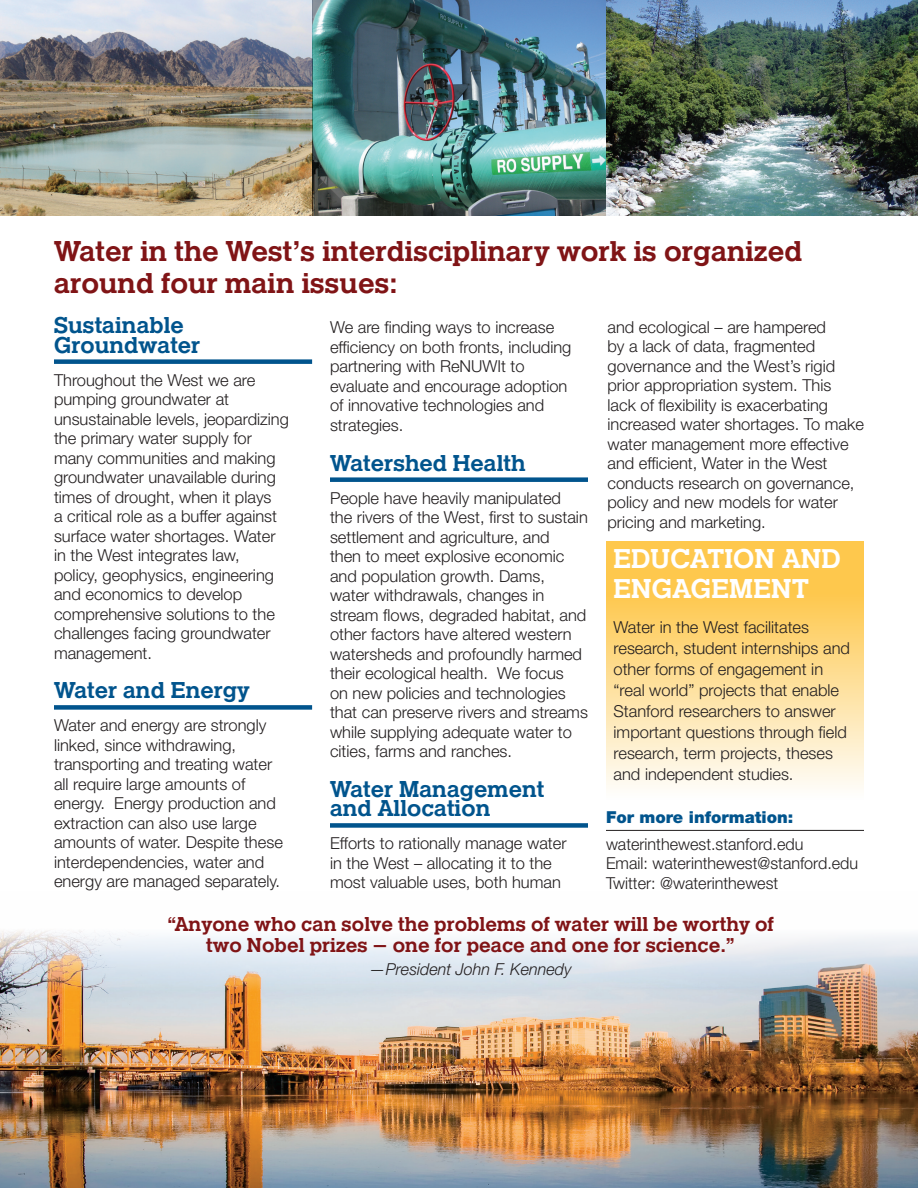
<style>
.page{position:relative;width:918px;height:1188px;background:#fff}
.page>*{position:absolute;margin:0;border:0;box-sizing:border-box;transform-origin:0 0}
.t1{font:30px/31.5px "Helserif Mdm";color:#801416}
.t2{font:28.5px/30px "Helserif Mdm";color:#fff}
.t3{font:24px/19.5px "Helserif Mdm";color:#01548d}
.t4{font:21px/21px "Helserif Mdm";color:#801416;text-align:center}
.t5{font:300 16.5px/19.5px "Helvetica Neue LT Std";color:#231f20}
.t6{font:italic 300 16.5px "Helvetica Neue LT Std";color:#231f20}
.t7{font:900 16.5px "Helvetica Neue LT Std";color:#01548d}
</style>
<div class="page">
<img style="left:0;top:931px;width:918px;height:257px">
<img style="left:0;top:0;width:312px;height:216px">
<img style="left:312px;top:0;width:294px;height:216px">
<img style="left:606px;top:0;width:312px;height:216px">
<div style="left:54px;top:359px;width:258px;height:5px;background:#01548d"></div>
<div style="left:54px;top:705px;width:258px;height:5px;background:#01548d"></div>
<div style="left:330px;top:477px;width:258px;height:5px;background:#01548d"></div>
<div style="left:330px;top:823px;width:258px;height:5px;background:#01548d"></div>
<hr style="left:606px;top:830px;width:258px;height:1px;background:#231f20">
<svg style="left:606px;top:542px;width:258px;height:246px;background:#fedc8f"></svg>
<p class="t1" style="left:54px;top:238px;width:750px">Water in the West’s interdisciplinary work is organized around four main issues:</p>
<p class="t5" style="left:608px;top:317px;width:258px">and ecological – are hampered<br>by a lack of data, fragmented governance and the West’s rigid prior appropriation system. This lack of flexibility is exacerbating increased water shortages. To make water management more effective and efficient, Water in the West conducts research on governance, policy and new models for water pricing and marketing.</p>
<p class="t3" style="left:54px;top:317px;width:148px">Sustainable<br>Groundwater</p>
<p class="t5" style="left:54px;top:370px;width:237px">Throughout the West we are pumping groundwater at unsustainable levels, jeopardizing the primary water supply for many communities and making groundwater unavailable during times of drought, when it plays<br>a critical role as a buffer against surface water shortages. Water in the West integrates law,<br>policy, geophysics, engineering and economics to develop comprehensive solutions to the challenges facing groundwater management.</p>
<p class="t3" style="left:54px;top:683px;width:197px">Water and Energy</p>
<p class="t5" style="left:54px;top:715px;width:230px">Water and energy are strongly linked, since withdrawing, transporting and treating water all require large amounts of energy. Energy production and extraction can also use large amounts of water. Despite these interdependencies, water and energy are managed separately.</p>
<p class="t5" style="left:330px;top:317px;width:243px">We are finding ways to increase efficiency on both fronts, including partnering with ReNUWIt to evaluate and encourage adoption of innovative technologies and strategies.</p>
<p class="t3" style="left:330px;top:455px;width:197px">Watershed Health</p>
<p class="t5" style="left:330px;top:488px;width:259px">People have heavily manipulated<br>the rivers of the West, first to sustain settlement and agriculture, and<br>then to meet explosive economic and population growth. Dams, water withdrawals, changes in stream flows, degraded habitat, and other factors have altered western watersheds and profoundly harmed their ecological health. We focus<br>on new policies and technologies that can preserve rivers and streams while supplying adequate water to cities, farms and ranches.</p>
<p class="t3" style="left:330px;top:781px;width:216px">Water Management and Allocation</p>
<p class="t5" style="left:330px;top:833px;width:238px">Efforts to rationally manage water in the West – allocating it to the most valuable uses, both human</p>
<p class="t2" style="left:614px;top:546px;width:229px">EDUCATION AND<br>ENGAGEMENT</p>
<p class="t5" style="left:614px;top:616px;width:238px;line-height:21px">Water in the West facilitates research, student internships and other forms of engagement in “real world” projects that enable<br>Stanford researchers to answer important questions through field research, term projects, theses and independent studies.</p>
<p class="t7" style="left:606px;top:808px;width:189px">For more information:</p>
<p class="t5" style="left:606px;top:834px;width:254px">waterinthewest.stanford.edu<br>Email: waterinthewest@stanford.edu</p>
<p class="t5" style="left:606px;top:873px;width:174px">Twitter: @waterinthewest</p>
<p class="t4" style="left:167px;top:915px;width:608px">“Anyone who can solve the problems of water will be worthy of two Nobel prizes – one for peace and one for science.”</p>
<p class="t6" style="left:370px;top:959px;width:204px">—President John F. Kennedy</p>
</div>
